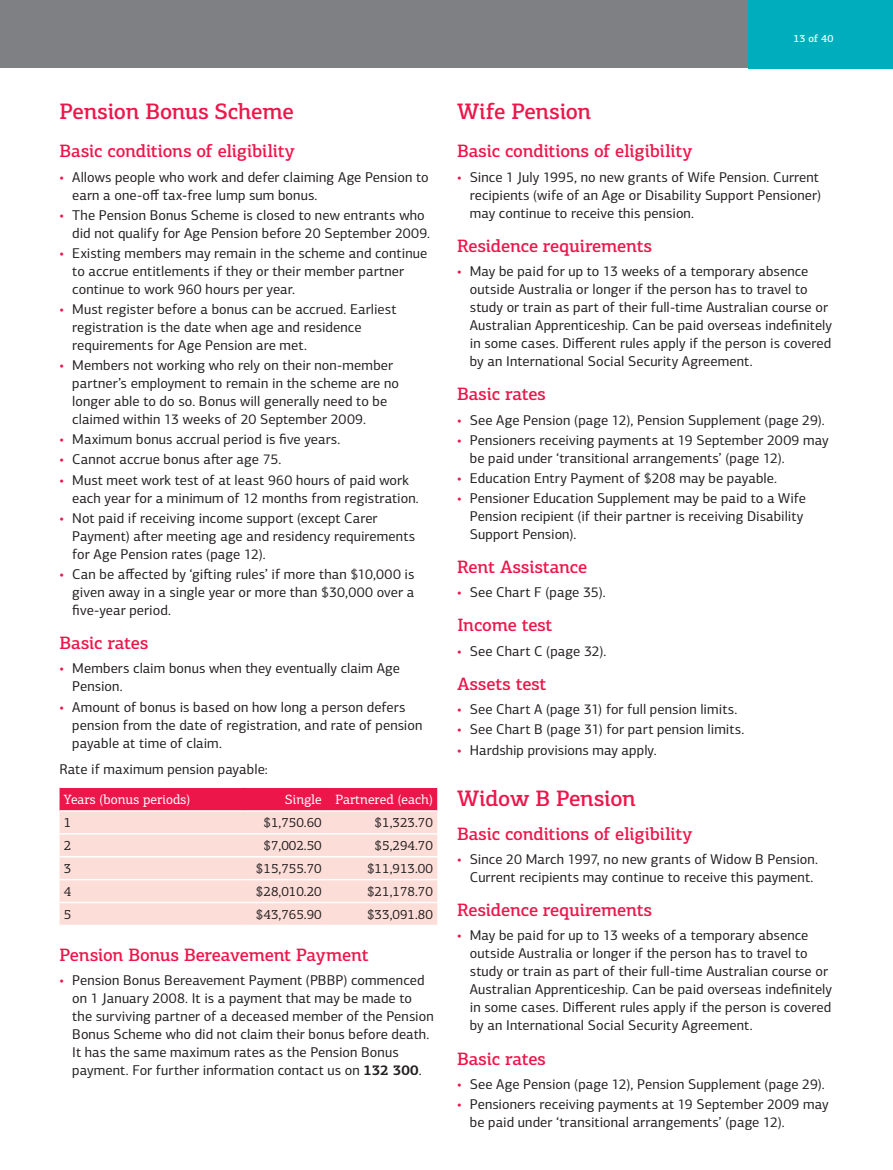
<style>
.page{position:relative;width:893px;height:1170px;background:#fff}
.page>*{position:absolute;margin:0;border:0;box-sizing:border-box;transform-origin:0 0}
.t1{font:500 22.5px "PF Centro Slab Pro";letter-spacing:-.015em;color:#ed164b}
.t2{font:500 18px "PF Centro Slab Pro";letter-spacing:-.015em;color:#ed164b}
.t3{font:14.25px/18px "PF Centro Sans Pro";letter-spacing:.005em;color:#231f20}
.t4{font:13.5px "PF Centro Slab Pro";color:#231f20}
.t5{font:13.5px "PF Centro Slab Pro";color:#fff}
.t6{font:500 10.5px "PF Centro Slab Pro";color:#fff}
.s1{color:#ed164b}
.s2{font-family:"PF Centro Slab Pro";font-weight:700}
</style>
<div class="page">
<div style="left:0;top:0;width:893px;height:68px;background:#7e8083"></div>
<div style="left:748px;top:0;width:145px;height:68px;background:#00adbc"></div>
<div style="left:60px;top:788px;width:377px;height:22px;background:#ed164b"></div>
<div style="left:60px;top:811px;width:377px;height:113px;background:#fcddd8"></div>
<hr style="left:60px;top:833px;width:185px;height:1px;background:#fff">
<hr style="left:245px;top:833px;width:81px;height:1px;background:#fff">
<hr style="left:326px;top:833px;width:111px;height:1px;background:#fff">
<hr style="left:60px;top:855px;width:185px;height:2px;background:#fff">
<hr style="left:245px;top:855px;width:81px;height:2px;background:#fff">
<hr style="left:326px;top:855px;width:111px;height:2px;background:#fff">
<hr style="left:60px;top:878px;width:185px;height:2px;background:#fff">
<hr style="left:245px;top:878px;width:81px;height:2px;background:#fff">
<hr style="left:326px;top:878px;width:111px;height:2px;background:#fff">
<hr style="left:60px;top:901px;width:185px;height:2px;background:#fff">
<hr style="left:245px;top:901px;width:81px;height:2px;background:#fff">
<hr style="left:326px;top:901px;width:111px;height:2px;background:#fff">
<h1 class="t1" style="left:60px;top:97px;width:236px">Pension Bonus Scheme</h1>
<p class="t2" style="left:60px;top:140px;width:237px">Basic conditions of eligibility</p>
<p class="t3" style="left:72px;top:168px;width:358px;text-indent:-13px"><span class="s1">•</span> Allows people who work and defer claiming Age Pension to earn a one-off tax-free lump sum bonus.</p>
<p class="t3" style="left:72px;top:206px;width:359px;text-indent:-13px"><span class="s1">•</span> The Pension Bonus Scheme is closed to new entrants who did not qualify for Age Pension before 20 September 2009.</p>
<p class="t3" style="left:72px;top:244px;width:357px;text-indent:-13px"><span class="s1">•</span> Existing members may remain in the scheme and continue to accrue entitlements if they or their member partner continue to work 960 hours per year.</p>
<p class="t3" style="left:72px;top:300px;width:326px;text-indent:-13px"><span class="s1">•</span> Must register before a bonus can be accrued. Earliest registration is the date when age and residence requirements for Age Pension are met.</p>
<p class="t3" style="left:72px;top:356px;width:328px;text-indent:-13px"><span class="s1">•</span> Members not working who rely on their non-member partner’s employment to remain in the scheme are no longer able to do so. Bonus will generally need to be claimed within 13 weeks of 20 September 2009.</p>
<p class="t3" style="left:60px;top:430px;width:282px"><span class="s1">•</span> Maximum bonus accrual period is five years.</p>
<p class="t3" style="left:60px;top:450px;width:223px"><span class="s1">•</span> Cannot accrue bonus after age 75.</p>
<p class="t3" style="left:72px;top:470px;width:348px;text-indent:-13px"><span class="s1">•</span> Must meet work test of at least 960 hours of paid work each year for a minimum of 12 months from registration.</p>
<p class="t3" style="left:72px;top:509px;width:344px;text-indent:-13px"><span class="s1">•</span> Not paid if receiving income support (except Carer<br>Payment) after meeting age and residency requirements for Age Pension rates (page 12).</p>
<p class="t3" style="left:72px;top:565px;width:344px;text-align:justify;text-indent:-13px"><span class="s1">•</span> Can be affected by ‘gifting rules’ if more than $10,000 is given away in a single year or more than $30,000 over a five-year period.</p>
<p class="t2" style="left:60px;top:631px;width:90px">Basic rates</p>
<p class="t3" style="left:72px;top:659px;width:329px;text-indent:-13px"><span class="s1">•</span> Members claim bonus when they eventually claim Age<br>Pension.</p>
<p class="t3" style="left:72px;top:697px;width:352px;text-indent:-13px"><span class="s1">•</span> Amount of bonus is based on how long a person defers pension from the date of registration, and rate of pension payable at time of claim.</p>
<p class="t3" style="left:60px;top:760px;width:210px">Rate if maximum pension payable:</p>
<p class="t5" style="left:64px;top:790px;width:128px">Years (bonus periods)</p>
<p class="t5" style="left:285px;top:790px;width:149px">Single Partnered (each)</p>
<p class="t4" style="left:64px;top:814px;width:9px">1</p>
<p class="t4" style="left:263px;top:814px;width:60px">$1,750.60</p>
<p class="t4" style="left:375px;top:814px;width:60px">$1,323.70</p>
<p class="t4" style="left:64px;top:837px;width:9px">2</p>
<p class="t4" style="left:263px;top:837px;width:60px">$7,002.50</p>
<p class="t4" style="left:375px;top:837px;width:60px">$5,294.70</p>
<p class="t4" style="left:64px;top:860px;width:9px">3</p>
<p class="t4" style="left:256px;top:860px;width:67px">$15,755.70</p>
<p class="t4" style="left:367px;top:860px;width:67px">$11,913.00</p>
<p class="t4" style="left:64px;top:883px;width:9px">4</p>
<p class="t4" style="left:256px;top:883px;width:67px">$28,010.20</p>
<p class="t4" style="left:367px;top:883px;width:67px">$21,178.70</p>
<p class="t4" style="left:64px;top:906px;width:9px">5</p>
<p class="t4" style="left:256px;top:906px;width:67px">$43,765.90</p>
<p class="t4" style="left:367px;top:906px;width:67px">$33,091.80</p>
<p class="t2" style="left:60px;top:943px;width:311px">Pension Bonus Bereavement Payment</p>
<p class="t3" style="left:72px;top:971px;width:363px;text-indent:-13px"><span class="s1">•</span> Pension Bonus Bereavement Payment (PBBP) commenced on 1 January 2008. It is a payment that may be made to the surviving partner of a deceased member of the Pension Bonus Scheme who did not claim their bonus before death.<br>It has the same maximum rates as the Pension Bonus payment. For further information contact us on <span class="s2">132 300</span>.</p>
<p class="t6" style="left:794px;top:32px;width:41px">13 of 40</p>
<h1 class="t1" style="left:457px;top:97px;width:136px">Wife Pension</h1>
<p class="t2" style="left:457px;top:140px;width:237px">Basic conditions of eligibility</p>
<p class="t3" style="left:470px;top:168px;width:353px;text-indent:-13px"><span class="s1">•</span> Since 1 July 1995, no new grants of Wife Pension. Current recipients (wife of an Age or Disability Support Pensioner) may continue to receive this pension.</p>
<p class="t2" style="left:457px;top:234px;width:197px">Residence requirements</p>
<p class="t3" style="left:470px;top:262px;width:364px;text-indent:-13px"><span class="s1">•</span> May be paid for up to 13 weeks of a temporary absence outside Australia or longer if the person has to travel to study or train as part of their full-time Australian course or Australian Apprenticeship. Can be paid overseas indefinitely in some cases. Different rules apply if the person is covered by an International Social Security Agreement.</p>
<p class="t2" style="left:457px;top:383px;width:90px">Basic rates</p>
<p class="t3" style="left:457px;top:410px;width:369px"><span class="s1">•</span> See Age Pension (page 12), Pension Supplement (page 29).</p>
<p class="t3" style="left:470px;top:431px;width:360px;text-indent:-13px"><span class="s1">•</span> Pensioners receiving payments at 19 September 2009 may be paid under ‘transitional arrangements’ (page 12).</p>
<p class="t3" style="left:457px;top:469px;width:321px"><span class="s1">•</span> Education Entry Payment of $208 may be payable.</p>
<p class="t3" style="left:470px;top:489px;width:338px;text-indent:-13px"><span class="s1">•</span> Pensioner Education Supplement may be paid to a Wife<br>Pension recipient (if their partner is receiving Disability<br>Support Pension).</p>
<p class="t2" style="left:457px;top:555px;width:132px">Rent Assistance</p>
<p class="t3" style="left:457px;top:583px;width:150px"><span class="s1">•</span> See Chart F (page 35).</p>
<p class="t2" style="left:457px;top:614px;width:97px">Income test</p>
<p class="t3" style="left:457px;top:642px;width:151px"><span class="s1">•</span> See Chart C (page 32).</p>
<p class="t2" style="left:457px;top:672px;width:91px">Assets test</p>
<p class="t3" style="left:457px;top:700px;width:282px"><span class="s1">•</span> See Chart A (page 31) for full pension limits.</p>
<p class="t3" style="left:457px;top:720px;width:289px"><span class="s1">•</span> See Chart B (page 31) for part pension limits.</p>
<p class="t3" style="left:457px;top:740px;width:201px"><span class="s1">•</span> Hardship provisions may apply.</p>
<h1 class="t1" style="left:457px;top:783px;width:180px">Widow B Pension</h1>
<p class="t2" style="left:457px;top:822px;width:237px">Basic conditions of eligibility</p>
<p class="t3" style="left:457px;top:850px;width:362px;text-align:center"><span class="s1">•</span> Since 20 March 1997, no new grants of Widow B Pension.<br>Current recipients may continue to receive this payment.</p>
<p class="t2" style="left:457px;top:898px;width:197px">Residence requirements</p>
<p class="t3" style="left:470px;top:926px;width:364px;text-indent:-13px"><span class="s1">•</span> May be paid for up to 13 weeks of a temporary absence outside Australia or longer if the person has to travel to study or train as part of their full-time Australian course or Australian Apprenticeship. Can be paid overseas indefinitely in some cases. Different rules apply if the person is covered by an International Social Security Agreement.</p>
<p class="t2" style="left:457px;top:1047px;width:90px">Basic rates</p>
<p class="t3" style="left:457px;top:1074px;width:369px"><span class="s1">•</span> See Age Pension (page 12), Pension Supplement (page 29).</p>
<p class="t3" style="left:470px;top:1095px;width:360px;text-indent:-13px"><span class="s1">•</span> Pensioners receiving payments at 19 September 2009 may be paid under ‘transitional arrangements’ (page 12).</p>
</div>
